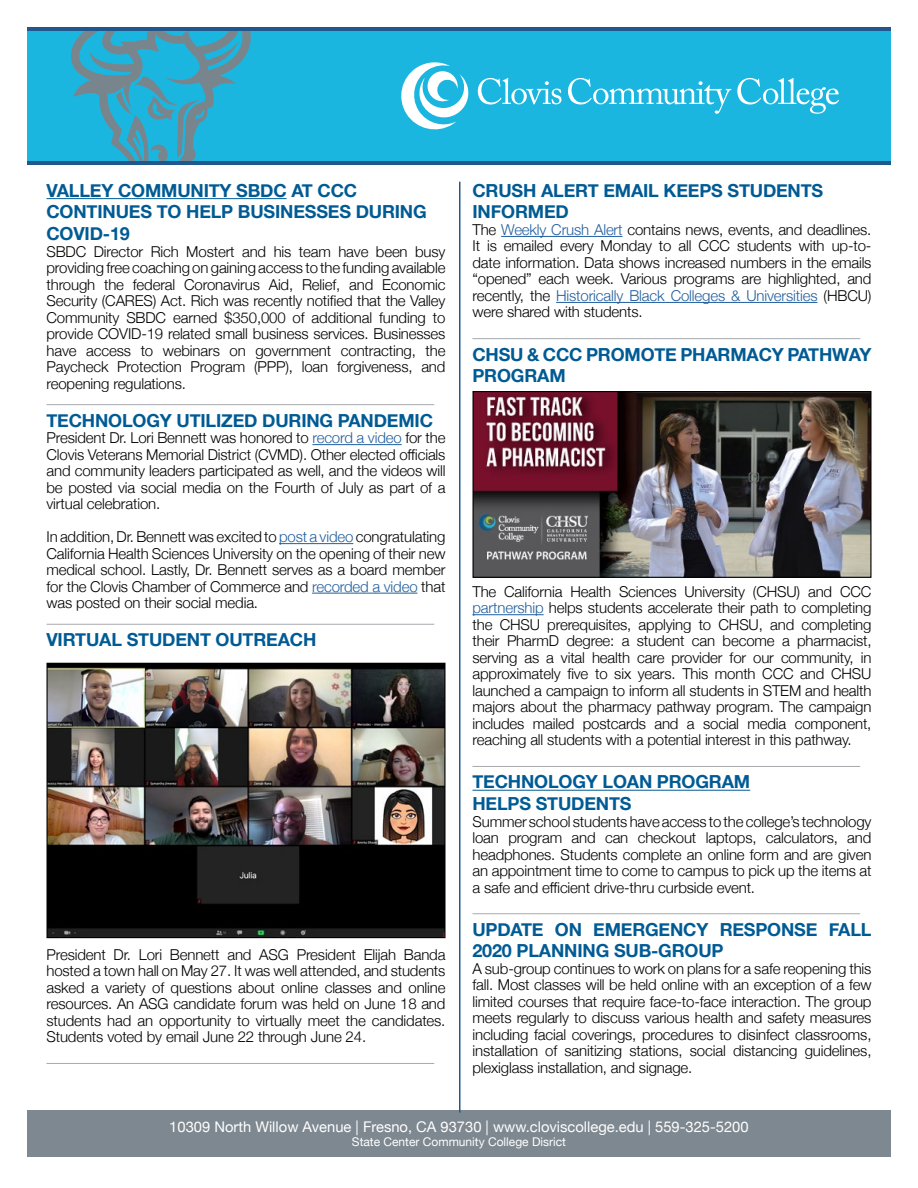
<style>
.page{position:relative;width:918px;height:1188px;background:#fff}
.page>*{position:absolute;margin:0;border:0;box-sizing:border-box;transform-origin:0 0}
.t1{font:700 18px/21.6px "Helvetica Neue";letter-spacing:-.01em;color:#005b94}
.t2{font:300 15px/16.5px "Helvetica Neue";letter-spacing:-.01em;color:#000;text-align:justify}
.t3{font:14.7px "Helvetica Neue";color:#fff}
.t4{font:12px "Helvetica Neue";color:#fff}
.s1{color:#215e9e}
</style>
<div class="page">
<div style="left:27px;top:1111px;width:864px;height:46px;background:#7e8890"></div>
<div style="left:27px;top:27px;width:864px;height:136px;background:#1bb6e0"></div>
<svg style="left:478px;top:78px;width:83px;height:27px"></svg>
<svg style="left:737px;top:78px;width:102px;height:36px"></svg>
<svg style="left:568px;top:78px;width:163px;height:36px"></svg>
<svg style="left:401px;top:62px;width:67px;height:68px"></svg>
<svg style="left:70px;top:30px;width:184px;height:131px"></svg>
<hr style="left:27px;top:27px;width:864px;height:3px;background:#20588d">
<hr style="left:27px;top:161px;width:864px;height:4px;background:#20588d">
<hr style="left:459px;top:182px;width:1px;height:931px;background:#27588d">
<hr style="left:46px;top:404px;width:388px;height:1px;background:#a7a9ac">
<hr style="left:46px;top:624px;width:388px;height:1px;background:#a7a9ac">
<hr style="left:46px;top:1063px;width:388px;height:1px;background:#a7a9ac">
<hr style="left:472px;top:338px;width:388px;height:1px;background:#a7a9ac">
<hr style="left:472px;top:766px;width:388px;height:1px;background:#a7a9ac">
<hr style="left:472px;top:913px;width:388px;height:1px;background:#a7a9ac">
<hr style="left:46px;top:198px;width:241px;height:1px;background:#005b94">
<hr style="left:312px;top:444px;width:90px;height:1px;background:#215e9e">
<hr style="left:279px;top:543px;width:74px;height:1px;background:#215e9e">
<hr style="left:312px;top:593px;width:105px;height:1px;background:#215e9e">
<hr style="left:501px;top:236px;width:122px;height:1px;background:#215e9e">
<hr style="left:556px;top:302px;width:261px;height:1px;background:#215e9e">
<hr style="left:472px;top:614px;width:72px;height:1px;background:#215e9e">
<hr style="left:472px;top:790px;width:278px;height:1px;background:#005b94">
<img style="left:49px;top:665px;width:395px;height:271px">
<div style="left:47px;top:663px;width:399px;height:275px;border:1px solid #000"></div>
<img style="left:475px;top:393px;width:395px;height:183px">
<div style="left:473px;top:391px;width:399px;height:187px;border:1px solid #000"></div>
<p class="t1" style="left:46px;top:180px;width:382px">VALLEY COMMUNITY SBDC AT CCC<br>CONTINUES TO HELP BUSINESSES DURING<br>COVID-19</p>
<p class="t2" style="left:46px;top:242px;width:401px">SBDC Director Rich Mostert and his team have been busy providing free coaching on gaining access to the funding available through the federal Coronavirus Aid, Relief, and Economic Security (CARES) Act. Rich was recently notified that the Valley Community SBDC earned $350,000 of additional funding to provide COVID-19 related small business services. Businesses have access to webinars on government contracting, the Paycheck Protection Program (PPP), loan forgiveness, and reopening regulations.</p>
<p class="t1" style="left:46px;top:410px;width:388px">TECHNOLOGY UTILIZED DURING PANDEMIC</p>
<p class="t2" style="left:46px;top:428px;width:401px">President Dr. Lori Bennett was honored to <span class="s1">record a video</span> for the Clovis Veterans Memorial District (CVMD). Other elected officials and community leaders participated as well, and the videos will be posted via social media on the Fourth of July as part of a virtual celebration.</p>
<p class="t2" style="left:47px;top:527px;width:401px">In addition, Dr. Bennett was excited to <span class="s1">post a video</span> congratulating California Health Sciences University on the opening of their new medical school. Lastly, Dr. Bennett serves as a board member for the Clovis Chamber of Commerce and <span class="s1">recorded a video</span> that was posted on their social media.</p>
<p class="t1" style="left:46px;top:629px;width:271px">VIRTUAL STUDENT OUTREACH</p>
<p class="t2" style="left:46px;top:945px;width:401px">President Dr. Lori Bennett and ASG President Elijah Banda hosted a town hall on May 27. It was well attended, and students asked a variety of questions about online classes and online resources. An ASG candidate forum was held on June 18 and students had an opportunity to virtually meet the candidates.<br>Students voted by email June 22 through June 24.</p>
<p class="t1" style="left:472px;top:180px;width:352px">CRUSH ALERT EMAIL KEEPS STUDENTS<br>INFORMED</p>
<p class="t2" style="left:472px;top:220px;width:401px">The <span class="s1">Weekly Crush Alert</span> contains news, events, and deadlines.<br>It is emailed every Monday to all CCC students with up-to&shy;date information. Data shows increased numbers in the emails “opened” each week. Various programs are highlighted, and recently, the <span class="s1">Historically Black Colleges &amp; Universities</span> (HBCU) were shared with students.</p>
<p class="t1" style="left:472px;top:344px;width:401px">CHSU &amp; CCC PROMOTE PHARMACY PATHWAY<br>PROGRAM</p>
<p class="t2" style="left:472px;top:582px;width:401px">The California Health Sciences University (CHSU) and CCC <span class="s1">partnership</span> helps students accelerate their path to completing the CHSU prerequisites, applying to CHSU, and completing their PharmD degree: a student can become a pharmacist, serving as a vital health care provider for our community, in approximately five to six years. This month CCC and CHSU launched a campaign to inform all students in STEM and health majors about the pharmacy pathway program. The campaign includes mailed postcards and a social media component, reaching all students with a potential interest in this pathway.</p>
<p class="t1" style="left:472px;top:772px;width:279px">TECHNOLOGY LOAN PROGRAM<br>HELPS STUDENTS</p>
<p class="t2" style="left:472px;top:812px;width:401px">Summer school students have access to the college’s technology loan program and can checkout laptops, calculators, and headphones. Students complete an online form and are given an appointment time to come to campus to pick up the items at a safe and efficient drive-thru curbside event.</p>
<p class="t1" style="left:472px;top:919px;width:401px">UPDATE ON EMERGENCY RESPONSE FALL<br>2020 PLANNING SUB-GROUP</p>
<p class="t2" style="left:472px;top:959px;width:401px">A sub-group continues to work on plans for a safe reopening this fall. Most classes will be held online with an exception of a few limited courses that require face-to-face interaction. The group meets regularly to discuss various health and safety measures including facial coverings, procedures to disinfect classrooms, installation of sanitizing stations, social distancing guidelines, plexiglass installation, and signage.</p>
<p class="t3" style="left:169px;top:1118px;width:581px">10309 North Willow Avenue | Fresno, CA 93730 | www.cloviscollege.edu | 559-325-5200</p>
<p class="t4" style="left:352px;top:1135px;width:216px">State Center Community College Disrict</p>
</div>
